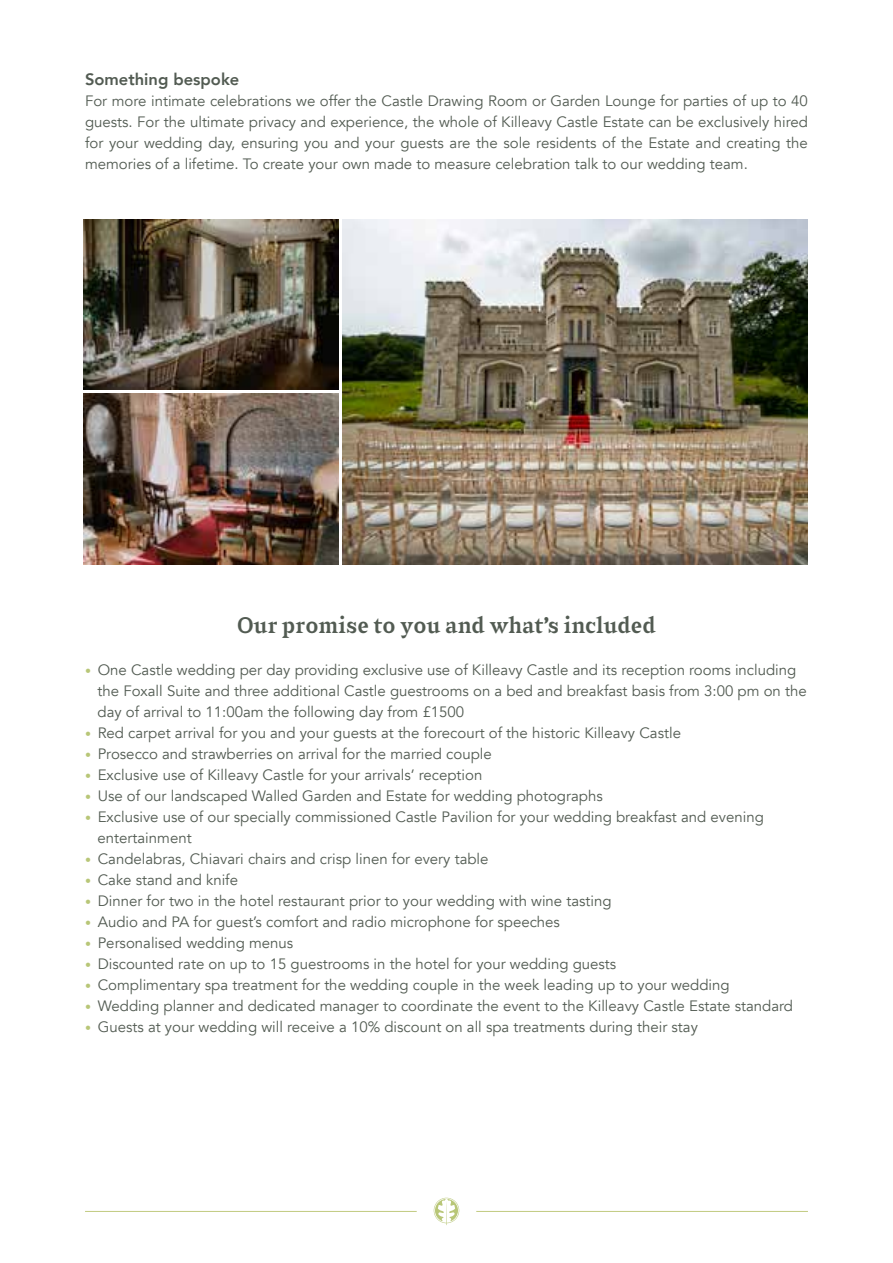
<style>
.page{position:relative;width:893px;height:1263px;background:#fff}
.page>*{position:absolute;margin:0;border:0;box-sizing:border-box;transform-origin:0 0}
.t1{font:500 22.5px "Sabre";color:#525b52}
.t2{font:800 16.5px "Avenir";color:#525b52}
.t3{font:15px/21px "Avenir";color:#525b52}
.s1{font-size:12px;color:#b8c677}
</style>
<div class="page">
<svg style="left:434px;top:1198px;width:25px;height:27px"></svg>
<hr style="left:85px;top:1211px;width:332px;height:1px;background:#c1ca80">
<hr style="left:476px;top:1211px;width:332px;height:1px;background:#c1ca80">
<img style="left:84px;top:220px;width:255px;height:170px">
<img style="left:83px;top:394px;width:256px;height:170px">
<img style="left:343px;top:220px;width:465px;height:344px">
<p class="t2" style="left:85px;top:66px;width:156px">Something bespoke</p>
<p class="t3" style="left:85px;top:90px;width:724px;text-align:justify">For more intimate celebrations we offer the Castle Drawing Room or Garden Lounge for parties of up to 40 guests. For the ultimate privacy and experience, the whole of Killeavy Castle Estate can be exclusively hired for your wedding day, ensuring you and your guests are the sole residents of the Estate and creating the memories of a lifetime. To create your own made to measure celebration talk to our wedding team.</p>
<h1 class="t1" style="left:237px;top:611px;width:420px">Our promise to you and what’s included</h1>
<p class="t3" style="left:98px;top:660px;width:711px;text-indent:-13px"><span class="s1">•</span> One Castle wedding per day providing exclusive use of Killeavy Castle and its reception rooms including the Foxall Suite and three additional Castle guestrooms on a bed and breakfast basis from 3:00 pm on the day of arrival to 11:00am the following day from £1500</p>
<p class="t3" style="left:85px;top:723px;width:597px"><span class="s1">•</span> Red carpet arrival for you and your guests at the forecourt of the historic Killeavy Castle</p>
<p class="t3" style="left:85px;top:744px;width:408px"><span class="s1">•</span> Prosecco and strawberries on arrival for the married couple</p>
<p class="t3" style="left:85px;top:765px;width:399px"><span class="s1">•</span> Exclusive use of Killeavy Castle for your arrivals’ reception</p>
<p class="t3" style="left:85px;top:786px;width:519px"><span class="s1">•</span> Use of our landscaped Walled Garden and Estate for wedding photographs</p>
<p class="t3" style="left:98px;top:807px;width:668px;text-indent:-13px"><span class="s1">•</span> Exclusive use of our specially commissioned Castle Pavilion for your wedding breakfast and evening entertainment</p>
<p class="t3" style="left:85px;top:849px;width:405px"><span class="s1">•</span> Candelabras, Chiavari chairs and crisp linen for every table</p>
<p class="t3" style="left:85px;top:870px;width:154px"><span class="s1">•</span> Cake stand and knife</p>
<p class="t3" style="left:85px;top:891px;width:528px"><span class="s1">•</span> Dinner for two in the hotel restaurant prior to your wedding with wine tasting</p>
<p class="t3" style="left:85px;top:912px;width:476px"><span class="s1">•</span> Audio and PA for guest’s comfort and radio microphone for speeches</p>
<p class="t3" style="left:85px;top:933px;width:210px"><span class="s1">•</span> Personalised wedding menus</p>
<p class="t3" style="left:85px;top:954px;width:533px"><span class="s1">•</span> Discounted rate on up to 15 guestrooms in the hotel for your wedding guests</p>
<p class="t3" style="left:85px;top:975px;width:646px"><span class="s1">•</span> Complimentary spa treatment for the wedding couple in the week leading up to your wedding</p>
<p class="t3" style="left:85px;top:996px;width:709px"><span class="s1">•</span> Wedding planner and dedicated manager to coordinate the event to the Killeavy Castle Estate standard</p>
<p class="t3" style="left:85px;top:1017px;width:614px"><span class="s1">•</span> Guests at your wedding will receive a 10% discount on all spa treatments during their stay</p>
</div>
